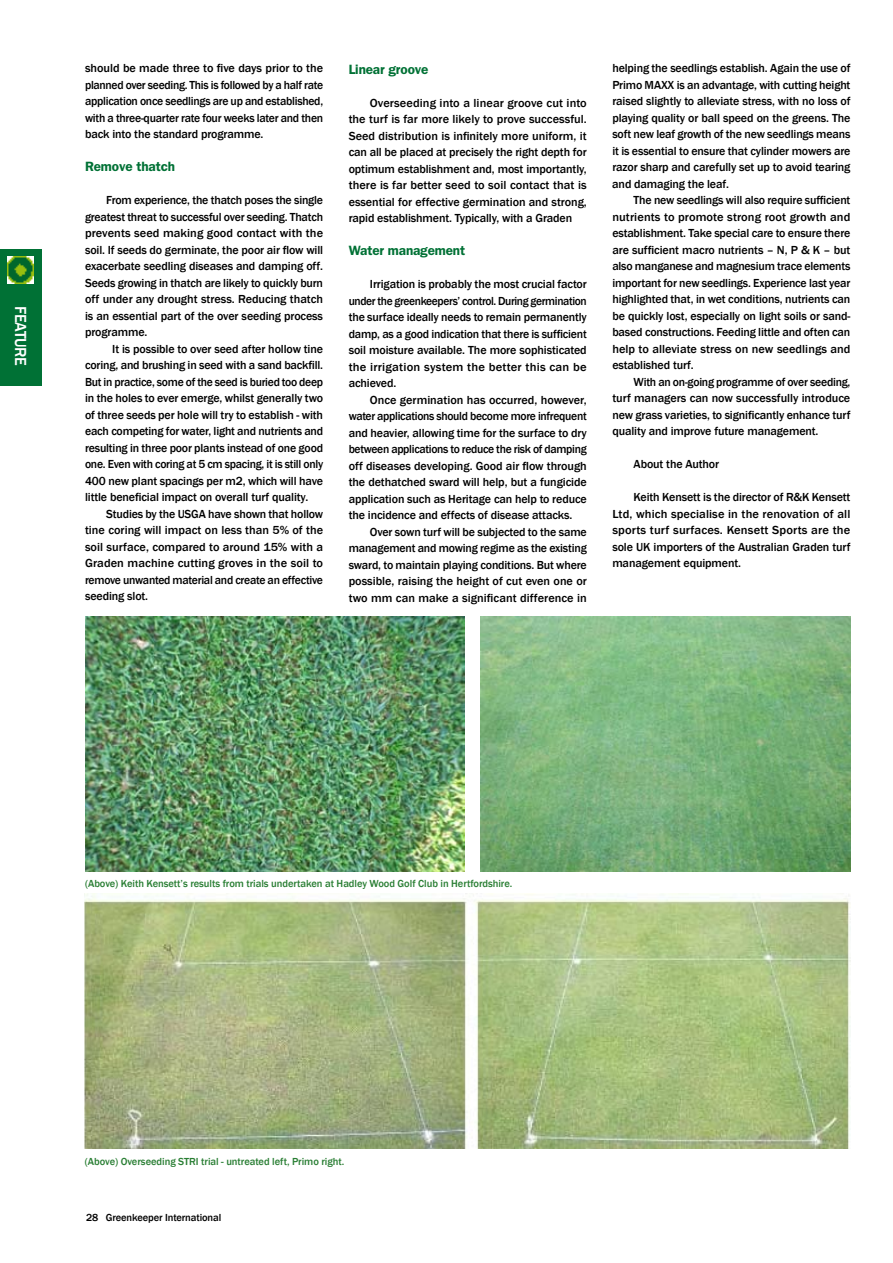
<style>
.page{position:relative;width:893px;height:1263px;background:#fff}
.page>*{position:absolute;margin:0;border:0;box-sizing:border-box;transform-origin:0 0}
.t1{font:500 16.5px "Franklin Gothic";letter-spacing:-.02em;color:#fff}
.t2{font:600 13.5px "Franklin Gothic";letter-spacing:-.01em;color:#007135}
.t3{font:500 12px/16.5px "Franklin Gothic";letter-spacing:-.01em;color:#000;text-align:justify}
.t4{font:500 10.5px "Franklin Gothic";letter-spacing:-.005em;color:#297e33}
.t5{font:500 10.5px "Franklin Gothic";letter-spacing:-.01em;color:#000}
</style>
<div class="page">
<img style="left:85px;top:617px;width:380px;height:255px">
<img style="left:481px;top:617px;width:369px;height:255px">
<img style="left:85px;top:893px;width:765px;height:255px">
<div style="left:0;top:249px;width:41px;height:137px;background:#007135"></div>
<img style="left:7px;top:257px;width:27px;height:26px">
<h1 class="t1" style="left:31px;top:306px;width:61px;rotate:90deg">FEATURE</h1>
<p class="t3" style="left:85px;top:60px;width:240px">should be made three to five days prior to the planned over seeding. This is followed by a half rate application once seedlings are up and established, with a three-quarter rate four weeks later and then back into the standard programme.</p>
<p class="t2" style="left:85px;top:159px;width:92px">Remove thatch</p>
<p class="t3" style="left:85px;top:192px;width:240px;text-indent:21px">From experience, the thatch poses the single greatest threat to successful over seeding. Thatch prevents seed making good contact with the soil. If seeds do germinate, the poor air flow will exacerbate seedling diseases and damping off.<br>Seeds growing in thatch are likely to quickly burn off under any drought stress. Reducing thatch is an essential part of the over seeding process programme.</p>
<p class="t3" style="left:85px;top:341px;width:240px;text-indent:27px">It is possible to over seed after hollow tine coring, and brushing in seed with a sand backfill.<br>But in practice, some of the seed is buried too deep in the holes to ever emerge, whilst generally two of three seeds per hole will try to establish - with each competing for water, light and nutrients and resulting in three poor plants instead of one good one. Even with coring at 5 cm spacing, it is still only 400 new plant spacings per m2, which will have little beneficial impact on overall turf quality.</p>
<p class="t3" style="left:85px;top:506px;width:240px;text-indent:21px">Studies by the USGA have shown that hollow tine coring will impact on less than 5% of the soil surface, compared to around 15% with a Graden machine cutting groves in the soil to remove unwanted material and create an effective seeding slot.</p>
<p class="t2" style="left:349px;top:61px;width:81px">Linear groove</p>
<p class="t3" style="left:349px;top:95px;width:240px;text-indent:21px">Overseeding into a linear groove cut into the turf is far more likely to prove successful.<br>Seed distribution is infinitely more uniform, it can all be placed at precisely the right depth for optimum establishment and, most importantly, there is far better seed to soil contact that is essential for effective germination and strong, rapid establishment. Typically, with a Graden</p>
<p class="t2" style="left:349px;top:243px;width:118px">Water management</p>
<p class="t3" style="left:349px;top:276px;width:240px;text-indent:21px">Irrigation is probably the most crucial factor under the greenkeepers’ control. During germination the surface ideally needs to remain permanently damp, as a good indication that there is sufficient soil moisture available. The more sophisticated the irrigation system the better this can be achieved.</p>
<p class="t3" style="left:349px;top:392px;width:240px;text-indent:21px">Once germination has occurred, however, water applications should become more infrequent and heavier, allowing time for the surface to dry between applications to reduce the risk of damping off diseases developing. Good air flow through the dethatched sward will help, but a fungicide application such as Heritage can help to reduce the incidence and effects of disease attacks.</p>
<p class="t3" style="left:349px;top:524px;width:240px;text-indent:21px">Over sown turf will be subjected to the same management and mowing regime as the existing sward, to maintain playing conditions. But where possible, raising the height of cut even one or two mm can make a significant difference in</p>
<p class="t3" style="left:612px;top:60px;width:240px">helping the seedlings establish. Again the use of Primo MAXX is an advantage, with cutting height raised slightly to alleviate stress, with no loss of playing quality or ball speed on the greens. The soft new leaf growth of the new seedlings means it is essential to ensure that cylinder mowers are razor sharp and carefully set up to avoid tearing and damaging the leaf.</p>
<p class="t3" style="left:612px;top:192px;width:240px;text-indent:21px">The new seedlings will also require sufficient nutrients to promote strong root growth and establishment. Take special care to ensure there are sufficient macro nutrients – N, P &amp; K – but also manganese and magnesium trace elements important for new seedlings. Experience last year highlighted that, in wet conditions, nutrients can be quickly lost, especially on light soils or sand&shy;based constructions. Feeding little and often can help to alleviate stress on new seedlings and established turf.</p>
<p class="t3" style="left:612px;top:374px;width:240px;text-indent:21px">With an on-going programme of over seeding, turf managers can now successfully introduce new grass varieties, to significantly enhance turf quality and improve future management.</p>
<p class="t3" style="left:634px;top:456px;width:87px">About the Author</p>
<p class="t3" style="left:612px;top:489px;width:240px;text-indent:21px">Keith Kensett is the director of R&amp;K Kensett Ltd, which specialise in the renovation of all sports turf surfaces. Kensett Sports are the sole UK importers of the Australian Graden turf management equipment.</p>
<p class="t4" style="left:85px;top:877px;width:429px">(Above) Keith Kensett’s results from trials undertaken at Hadley Wood Golf Club in Hertfordshire.</p>
<p class="t4" style="left:85px;top:1155px;width:261px">(Above) Overseeding STRI trial - untreated left, Primo right.</p>
<p class="t5" style="left:86px;top:1211px;width:137px">28 Greenkeeper International</p>
</div>
